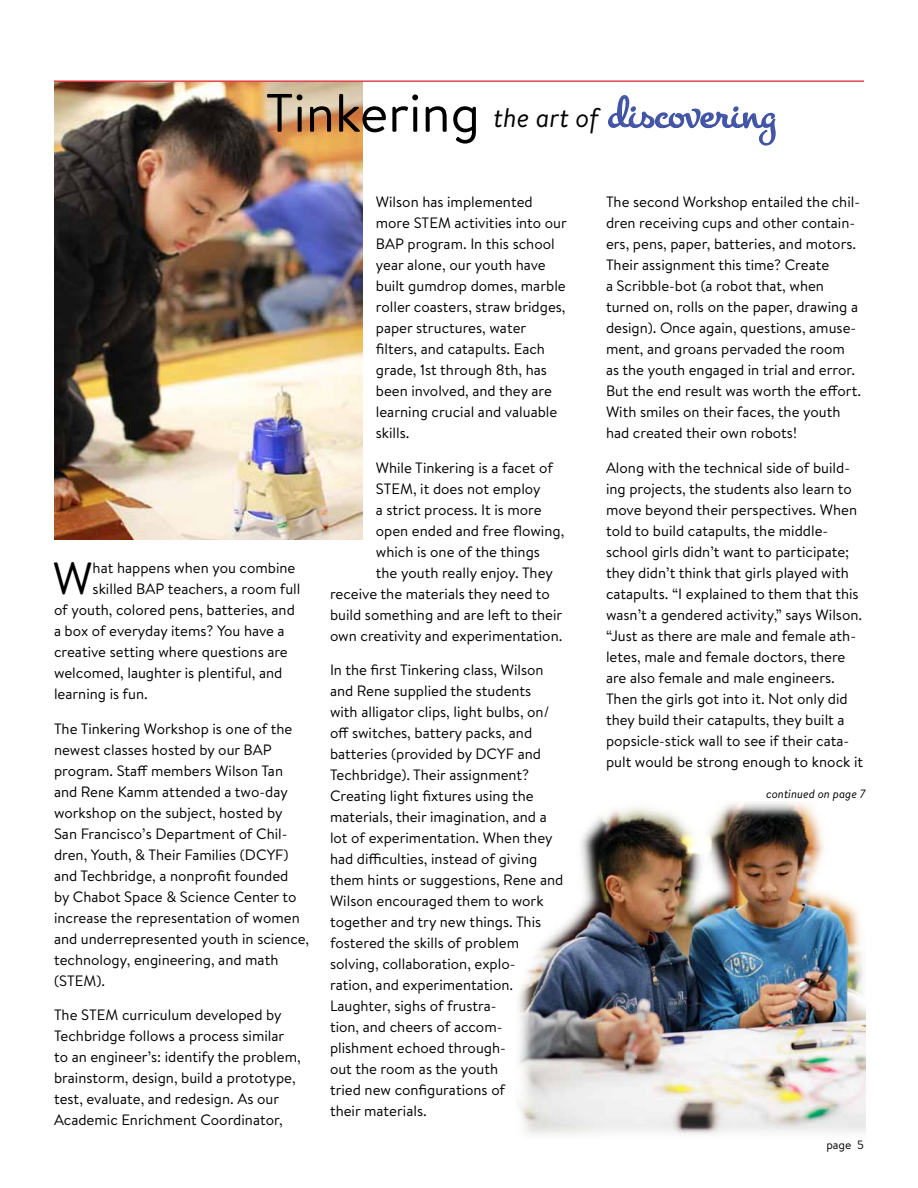
<style>
.page{position:relative;width:918px;height:1188px;background:#fff}
.page>*{position:absolute;margin:0;border:0;box-sizing:border-box;transform-origin:0 0}
.t1{font:45.9px "Montez";color:#4254a5;scale:1.05 1}
.t2{font:45px "Brandon Text";color:#000}
.t3{font:15px/21px "Brandon Text";color:#000}
.t4{font:italic 12px "Brandon Text";color:#000}
.t5{font:12px "Brandon Text";color:#000}
.s1{font-family:"Brandon Text";font-size:54px;color:#000}
.s2{font-family:"Brandon Text";font-style:italic;font-size:27px;color:#000}
</style>
<div class="page">
<img style="left:55px;top:82px;width:308px;height:458px">
<svg style="left:608px;top:95px;width:168px;height:51px"></svg>
<img style="left:519px;top:803px;width:346px;height:332px">
<hr style="left:54px;top:81px;width:810px;height:1px;background:#e33b45">
<h1 class="t1" style="left:266px;top:85px;width:487px"><span class="s1">Tinkering</span> <span class="s2">the art of</span> discovering</h1>
<h2 class="t2" style="left:53px;top:548px;width:41px">W</h2>
<p class="t3" style="left:93px;top:557px;width:204px">hat happens when you combine</p>
<p class="t3" style="left:93px;top:578px;width:209px">skilled BAP teachers, a room full</p>
<p class="t3" style="left:54px;top:599px;width:242px">of youth, colored pens, batteries, and</p>
<p class="t3" style="left:54px;top:620px;width:232px">a box of everyday items? You have a</p>
<p class="t3" style="left:54px;top:641px;width:235px">creative setting where questions are</p>
<p class="t3" style="left:54px;top:662px;width:230px">welcomed, laughter is plentiful, and</p>
<p class="t3" style="left:54px;top:683px;width:95px">learning is fun.</p>
<p class="t3" style="left:54px;top:717px;width:257px">The Tinkering Workshop is one of the newest classes hosted by our BAP program. Staff members Wilson Tan and Rene Kamm attended a two-day workshop on the subject, hosted by San Francisco’s Department of Chil&shy;dren, Youth, &amp; Their Families (DCYF) and Techbridge, a nonprofit founded<br>by Chabot Space &amp; Science Center to increase the representation of women and underrepresented youth in science, technology, engineering, and math (STEM).</p>
<p class="t3" style="left:54px;top:1004px;width:248px">The STEM curriculum developed by Techbridge follows a process similar to an engineer’s: identify the problem, brainstorm, design, build a prototype, test, evaluate, and redesign. As our Academic Enrichment Coordinator,</p>
<p class="t3" style="left:376px;top:191px;width:193px">Wilson has implemented more STEM activities into our<br>BAP program. In this school year alone, our youth have built gumdrop domes, marble roller coasters, straw bridges, paper structures, water filters, and catapults. Each grade, 1st through 8th, has been involved, and they are learning crucial and valuable skills.</p>
<p class="t3" style="left:376px;top:456px;width:179px">While Tinkering is a facet of</p>
<p class="t3" style="left:376px;top:477px;width:166px">STEM, it does not employ</p>
<p class="t3" style="left:376px;top:498px;width:167px">a strict process. It is more</p>
<p class="t3" style="left:376px;top:519px;width:190px">open ended and free flowing,</p>
<p class="t3" style="left:376px;top:540px;width:166px">which is one of the things</p>
<p class="t3" style="left:376px;top:561px;width:179px">the youth really enjoy. They</p>
<p class="t3" style="left:330px;top:582px;width:221px">receive the materials they need to</p>
<p class="t3" style="left:330px;top:603px;width:234px">build something and are left to their</p>
<p class="t3" style="left:330px;top:624px;width:234px">own creativity and experimentation.</p>
<p class="t3" style="left:330px;top:659px;width:235px">In the first Tinkering class, Wilson and Rene supplied the students<br>with alligator clips, light bulbs, on/ off switches, battery packs, and batteries (provided by DCYF and<br>Techbridge). Their assignment?<br>Creating light fixtures using the materials, their imagination, and a lot of experimentation. When they had difficulties, instead of giving them hints or suggestions, Rene and<br>Wilson encouraged them to work together and try new things. This fostered the skills of problem solving, collaboration, explo-<br>ration, and experimentation.<br>Laughter, sighs of frustra-<br>tion, and cheers of accom&shy;plishment echoed through-<br>out the room as the youth<br>tried new configurations of<br>their materials.</p>
<p class="t3" style="left:606px;top:191px;width:257px">The second Workshop entailed the chil&shy;dren receiving cups and other contain&shy;ers, pens, paper, batteries, and motors.<br>Their assignment this time? Create<br>a Scribble-bot (a robot that, when turned on, rolls on the paper, drawing a design). Once again, questions, amuse&shy;ment, and groans pervaded the room as the youth engaged in trial and error.<br>But the end result was worth the effort.<br>With smiles on their faces, the youth had created their own robots!</p>
<p class="t3" style="left:606px;top:456px;width:259px">Along with the technical side of build&shy;ing projects, the students also learn to move beyond their perspectives. When told to build catapults, the middle&shy;school girls didn’t want to participate; they didn’t think that girls played with catapults. “I explained to them that this wasn’t a gendered activity,” says Wilson. “Just as there are male and female ath&shy;letes, male and female doctors, there are also female and male engineers.<br>Then the girls got into it. Not only did they build their catapults, they built a popsicle-stick wall to see if their cata&shy;pult would be strong enough to knock it</p>
<p class="t4" style="left:766px;top:786px;width:101px">continued on page 7</p>
<p class="t5" style="left:826px;top:1137px;width:39px">page 5</p>
</div>
